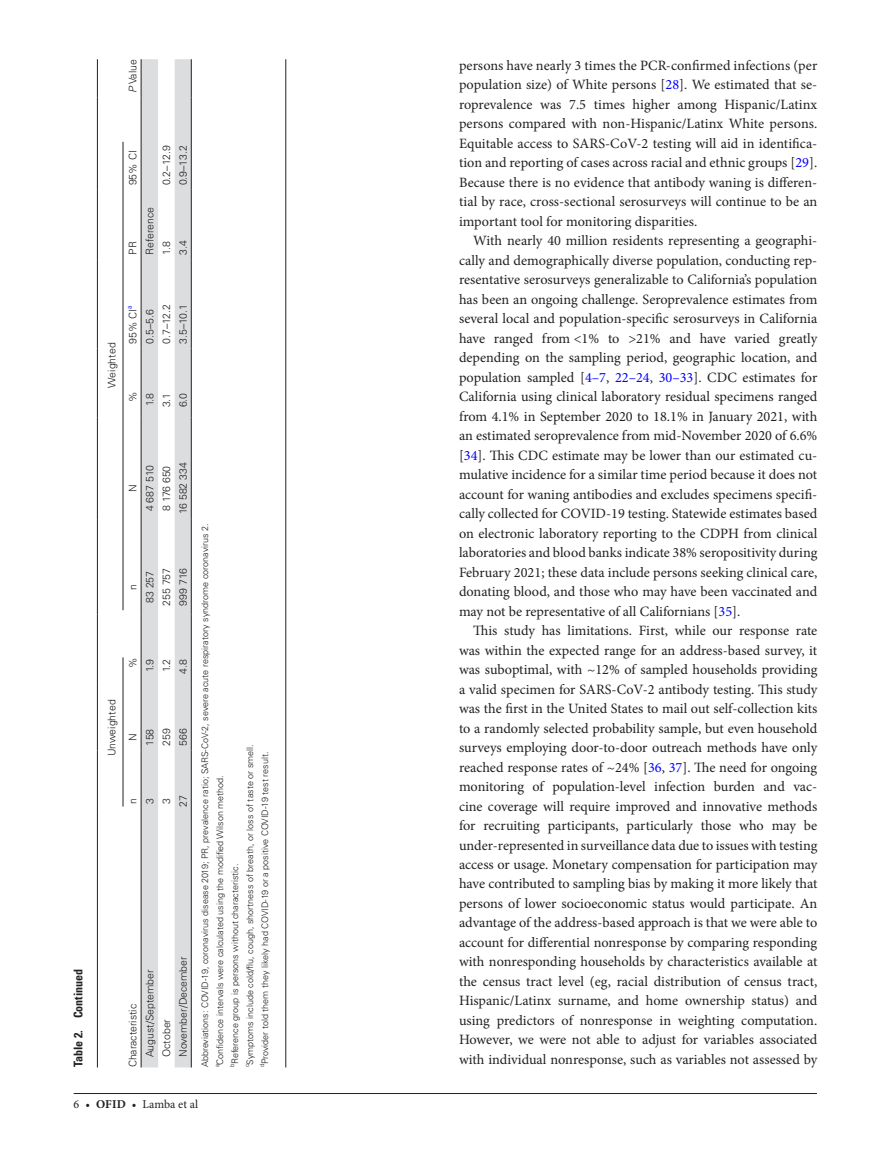
<style>
.page{position:relative;width:891px;height:1174px;background:#fff}
.page>*{position:absolute;margin:0;border:0;box-sizing:border-box;transform-origin:0 0}
.t1{font:14.25px/19.5px "Minion Pro";letter-spacing:-.005em;color:#231f20;text-align:justify}
.t2{font:12px "Minion Pro";color:#231f20}
.t3{font:700 condensed 12px "Univers LT Std";color:#231f20}
.t4{font:300 10.5px "Univers LT Std";color:#231f20}
.t5{font:300 9px/15px "Univers LT Std";color:#231f20}
.t6{font:300 6.9px "Univers LT Std";color:#00f}
.s1{font-style:italic}
.s2{font-weight:700}
.s3{color:#00f}
</style>
<div class="page">
<hr style="left:74px;top:1093px;width:743px;height:1px;background:#231f20">
<hr style="left:285px;top:59px;width:1px;height:1008px;background:#231f20">
<svg style="left:122px;top:141px;width:1px;height:666px"></svg>
<svg style="left:123px;top:59px;width:18px;height:1008px"></svg>
<svg style="left:142px;top:59px;width:49px;height:1008px;fill:#dcdddf"></svg>
<hr style="left:97px;top:750px;width:1px;height:61px;background:#231f20">
<hr style="left:97px;top:684px;width:1px;height:66px;background:#231f20">
<hr style="left:97px;top:615px;width:1px;height:69px;background:#231f20">
<hr style="left:97px;top:519px;width:1px;height:96px;background:#231f20">
<hr style="left:97px;top:418px;width:1px;height:101px;background:#231f20">
<hr style="left:97px;top:348px;width:1px;height:70px;background:#231f20">
<hr style="left:97px;top:259px;width:1px;height:89px;background:#231f20">
<hr style="left:97px;top:190px;width:1px;height:69px;background:#231f20">
<hr style="left:97px;top:97px;width:1px;height:93px;background:#231f20">
<hr style="left:191px;top:811px;width:1px;height:256px;background:#231f20">
<hr style="left:191px;top:750px;width:1px;height:61px;background:#231f20">
<hr style="left:191px;top:684px;width:1px;height:66px;background:#231f20">
<hr style="left:191px;top:615px;width:1px;height:69px;background:#231f20">
<hr style="left:191px;top:519px;width:1px;height:96px;background:#231f20">
<hr style="left:191px;top:418px;width:1px;height:101px;background:#231f20">
<hr style="left:191px;top:348px;width:1px;height:70px;background:#231f20">
<hr style="left:191px;top:259px;width:1px;height:89px;background:#231f20">
<hr style="left:191px;top:190px;width:1px;height:69px;background:#231f20">
<hr style="left:191px;top:97px;width:1px;height:93px;background:#231f20">
<hr style="left:191px;top:59px;width:1px;height:38px;background:#231f20">
<hr style="left:97px;top:59px;width:1px;height:38px;background:#231f20">
<hr style="left:141px;top:811px;width:1px;height:256px;background:#231f20">
<hr style="left:141px;top:750px;width:1px;height:61px;background:#231f20">
<hr style="left:141px;top:684px;width:1px;height:66px;background:#231f20">
<hr style="left:141px;top:615px;width:1px;height:69px;background:#231f20">
<hr style="left:141px;top:519px;width:1px;height:96px;background:#231f20">
<hr style="left:141px;top:418px;width:1px;height:101px;background:#231f20">
<hr style="left:141px;top:348px;width:1px;height:70px;background:#231f20">
<hr style="left:141px;top:259px;width:1px;height:89px;background:#231f20">
<hr style="left:141px;top:190px;width:1px;height:69px;background:#231f20">
<hr style="left:141px;top:97px;width:1px;height:93px;background:#231f20">
<hr style="left:141px;top:59px;width:1px;height:38px;background:#231f20">
<hr style="left:97px;top:811px;width:1px;height:256px;background:#231f20">
<hr style="left:123px;top:657px;width:1px;height:150px;background:#231f20">
<hr style="left:123px;top:142px;width:1px;height:468px;background:#231f20">
<p class="t3" style="left:71px;top:1067px;width:100px;rotate:-90deg">Table 2. Continued</p>
<p class="t4" style="left:127px;top:93px;width:35px;rotate:-90deg"><span class="s1">P</span> Value</p>
<p class="t4" style="left:127px;top:185px;width:37px;rotate:-90deg">95% CI</p>
<p class="t4" style="left:127px;top:255px;width:15px;rotate:-90deg">PR</p>
<p class="t4" style="left:160px;top:185px;width:41px;rotate:-90deg">0.2–12.9</p>
<p class="t4" style="left:144px;top:255px;width:49px;rotate:-90deg">Reference</p>
<p class="t4" style="left:160px;top:255px;width:15px;rotate:-90deg">1.8</p>
<p class="t4" style="left:177px;top:185px;width:41px;rotate:-90deg">0.9–13.2</p>
<p class="t4" style="left:177px;top:255px;width:16px;rotate:-90deg">3.4</p>
<p class="t4" style="left:105px;top:388px;width:47px;rotate:-90deg">Weighted</p>
<p class="t6" style="left:125px;top:309px;width:5px;rotate:-90deg">a</p>
<p class="t4" style="left:127px;top:344px;width:37px;rotate:-90deg">95% CI</p>
<p class="t4" style="left:144px;top:344px;width:36px;rotate:-90deg">0.5–5.6</p>
<p class="t4" style="left:160px;top:344px;width:41px;rotate:-90deg">0.7–12.2</p>
<p class="t4" style="left:177px;top:344px;width:41px;rotate:-90deg">3.5–10.1</p>
<p class="t4" style="left:127px;top:402px;width:12px;rotate:-90deg">%</p>
<p class="t4" style="left:144px;top:406px;width:15px;rotate:-90deg">1.8</p>
<p class="t4" style="left:160px;top:407px;width:16px;rotate:-90deg">3.1</p>
<p class="t4" style="left:177px;top:407px;width:16px;rotate:-90deg">6.0</p>
<p class="t4" style="left:127px;top:492px;width:9px;rotate:-90deg">N</p>
<p class="t4" style="left:144px;top:511px;width:47px;rotate:-90deg">4 687 510</p>
<p class="t4" style="left:160px;top:511px;width:47px;rotate:-90deg">8 176 650</p>
<p class="t4" style="left:177px;top:514px;width:54px;rotate:-90deg">16 582 334</p>
<p class="t4" style="left:127px;top:590px;width:7px;rotate:-90deg">n</p>
<p class="t4" style="left:144px;top:603px;width:34px;rotate:-90deg">83 257</p>
<p class="t4" style="left:160px;top:606px;width:39px;rotate:-90deg">255 757</p>
<p class="t4" style="left:177px;top:606px;width:39px;rotate:-90deg">999 716</p>
<p class="t4" style="left:105px;top:756px;width:58px;rotate:-90deg">Unweighted</p>
<p class="t4" style="left:127px;top:668px;width:12px;rotate:-90deg">%</p>
<p class="t4" style="left:144px;top:672px;width:15px;rotate:-90deg">1.9</p>
<p class="t4" style="left:160px;top:672px;width:15px;rotate:-90deg">1.2</p>
<p class="t4" style="left:177px;top:674px;width:16px;rotate:-90deg">4.8</p>
<p class="t4" style="left:127px;top:741px;width:9px;rotate:-90deg">N</p>
<p class="t4" style="left:144px;top:746px;width:18px;rotate:-90deg">158</p>
<p class="t4" style="left:160px;top:746px;width:19px;rotate:-90deg">259</p>
<p class="t4" style="left:177px;top:746px;width:19px;rotate:-90deg">566</p>
<p class="t4" style="left:127px;top:804px;width:7px;rotate:-90deg">n</p>
<p class="t4" style="left:144px;top:804px;width:7px;rotate:-90deg">3</p>
<p class="t4" style="left:160px;top:804px;width:7px;rotate:-90deg">3</p>
<p class="t4" style="left:177px;top:807px;width:13px;rotate:-90deg">27</p>
<p class="t4" style="left:127px;top:1067px;width:65px;rotate:-90deg">Characteristic</p>
<p class="t4" style="left:144px;top:1057px;width:89px;rotate:-90deg">August/September</p>
<p class="t4" style="left:160px;top:1057px;width:39px;rotate:-90deg">October</p>
<p class="t4" style="left:177px;top:1057px;width:102px;rotate:-90deg">November/December</p>
<p class="t5" style="left:197px;top:1067px;width:545px;rotate:-90deg">Abbreviations: COVID-19, coronavirus disease 2019; PR, prevalence ratio; SARS-CoV-2, severe acute respiratory syndrome coronavirus 2. <sup>a</sup>Confidence intervals were calculated using the modified Wilson method.<br><sup>b</sup>Reference group is persons without characteristic.<br><sup>c</sup>Symptoms include cold/flu, cough, shortness of breath, or loss of taste or smell.<br><sup>d</sup>Provider told them they likely had COVID-19 or a positive COVID-19 test result.</p>
<p class="t2" style="left:74px;top:1096px;width:126px">6 • <span class="s2">ofid</span> • Lamba et al</p>
<p class="t1" style="left:459px;top:55px;width:360px">persons have nearly 3 times the PCR-confirmed infections (per population size) of White persons [<span class="s3">28</span>]. We estimated that se&shy;roprevalence was 7.5 times higher among Hispanic/Latinx persons compared with non-Hispanic/Latinx White persons.<br>Equitable access to SARS-CoV-2 testing will aid in identifica&shy;tion and reporting of cases across racial and ethnic groups [<span class="s3">29</span>].<br>Because there is no evidence that antibody waning is differen&shy;tial by race, cross-sectional serosurveys will continue to be an important tool for monitoring disparities.</p>
<p class="t1" style="left:459px;top:231px;width:360px;text-indent:14px">With nearly 40 million residents representing a geographi&shy;cally and demographically diverse population, conducting rep&shy;resentative serosurveys generalizable to California’s population has been an ongoing challenge. Seroprevalence estimates from several local and population-specific serosurveys in California have ranged from &lt;1% to &gt;21% and have varied greatly depending on the sampling period, geographic location, and population sampled [<span class="s3">4–7</span>, <span class="s3">22–24</span>, <span class="s3">30–33</span>]. CDC estimates for California using clinical laboratory residual specimens ranged from 4.1% in September 2020 to 18.1% in January 2021, with an estimated seroprevalence from mid-November 2020 of 6.6% [<span class="s3">34</span>]. This CDC estimate may be lower than our estimated cu&shy;mulative incidence for a similar time period because it does not account for waning antibodies and excludes specimens specifi&shy;cally collected for COVID-19 testing. Statewide estimates based on electronic laboratory reporting to the CDPH from clinical laboratories and blood banks indicate 38% seropositivity during February 2021; these data include persons seeking clinical care, donating blood, and those who may have been vaccinated and may not be representative of all Californians [<span class="s3">35</span>].</p>
<p class="t1" style="left:459px;top:621px;width:360px;text-indent:14px">This study has limitations. First, while our response rate was within the expected range for an address-based survey, it was suboptimal, with ~12% of sampled households providing a valid specimen for SARS-CoV-2 antibody testing. This study was the first in the United States to mail out self-collection kits to a randomly selected probability sample, but even household surveys employing door-to-door outreach methods have only reached response rates of ~24% [<span class="s3">36</span>, <span class="s3">37</span>]. The need for ongoing monitoring of population-level infection burden and vac&shy;cine coverage will require improved and innovative methods for recruiting participants, particularly those who may be under-represented in surveillance data due to issues with testing access or usage. Monetary compensation for participation may have contributed to sampling bias by making it more likely that persons of lower socioeconomic status would participate. An advantage of the address-based approach is that we were able to account for differential nonresponse by comparing responding with nonresponding households by characteristics available at the census tract level (eg, racial distribution of census tract, Hispanic/Latinx surname, and home ownership status) and using predictors of nonresponse in weighting computation.<br>However, we were not able to adjust for variables associated with individual nonresponse, such as variables not assessed by</p>
</div>
